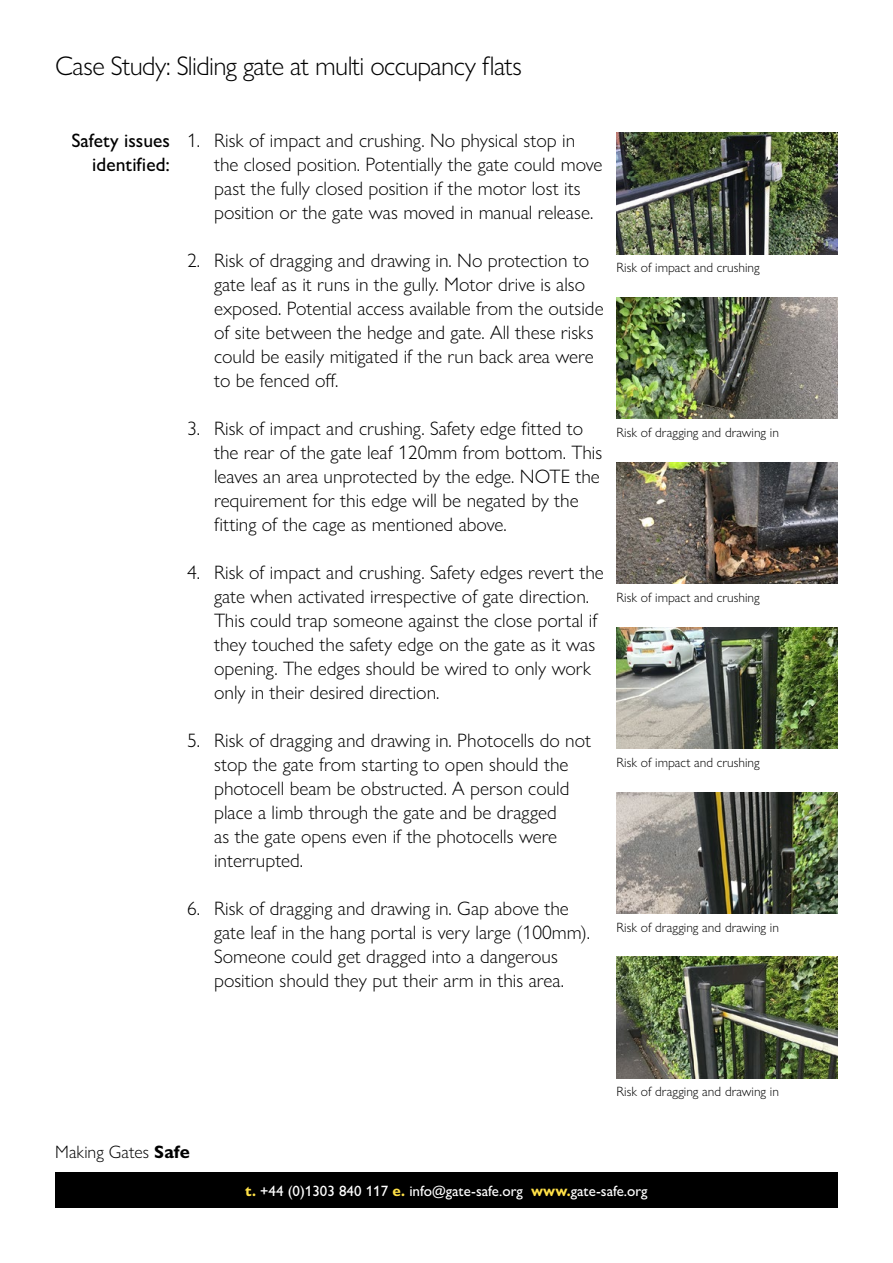
<style>
.page{position:relative;width:893px;height:1263px;background:#fff}
.page>*{position:absolute;margin:0;border:0;box-sizing:border-box;transform-origin:0 0}
.t1{font:300 27px "Gill Sans Nova";letter-spacing:-.025em;color:#000}
.t2{font:300 19.5px/24px "Gill Sans Nova";color:#000}
.t3{font:500 19.5px/24px "Gill Sans Nova";color:#000;text-align:right}
.t4{font:300 18px "Gill Sans Nova";color:#000}
.t5{font:500 15px "Gill Sans Nova";color:#fff}
.t6{font:300 13.5px "Gill Sans Nova";color:#000}
.s1{font-weight:700}
.s2{font-weight:700;color:#ffe147}
</style>
<div class="page">
<div style="left:55px;top:1172px;width:783px;height:36px;background:#000"></div>
<img style="left:617px;top:133px;width:221px;height:121px">
<img style="left:617px;top:298px;width:221px;height:121px">
<img style="left:617px;top:462px;width:221px;height:122px">
<img style="left:617px;top:627px;width:221px;height:121px">
<img style="left:617px;top:792px;width:221px;height:121px">
<img style="left:617px;top:957px;width:221px;height:121px">
<h1 class="t1" style="left:55px;top:49px;width:468px">Case Study: Sliding gate at multi occupancy flats</h1>
<p class="t3" style="left:71px;top:128px;width:100px">Safety issues identified:</p>
<p class="t2" style="left:214px;top:128px;width:390px;text-indent:-27px">1. Risk of impact and crushing. No physical stop in the closed position. Potentially the gate could move past the fully closed position if the motor lost its position or the gate was moved in manual release.</p>
<p class="t2" style="left:214px;top:248px;width:391px;text-indent:-27px">2. Risk of dragging and drawing in. No protection to gate leaf as it runs in the gully. Motor drive is also exposed. Potential access available from the outside of site between the hedge and gate. All these risks could be easily mitigated if the run back area were to be fenced off.</p>
<p class="t2" style="left:214px;top:416px;width:390px;text-indent:-27px">3. Risk of impact and crushing. Safety edge fitted to the rear of the gate leaf 120mm from bottom. This leaves an area unprotected by the edge. NOTE the requirement for this edge will be negated by the fitting of the cage as mentioned above.</p>
<p class="t2" style="left:214px;top:560px;width:391px;text-indent:-27px">4. Risk of impact and crushing. Safety edges revert the gate when activated irrespective of gate direction.<br>This could trap someone against the close portal if they touched the safety edge on the gate as it was opening. The edges should be wired to only work only in their desired direction.</p>
<p class="t2" style="left:214px;top:728px;width:378px;text-indent:-27px">5. Risk of dragging and drawing in. Photocells do not stop the gate from starting to open should the photocell beam be obstructed. A person could place a limb through the gate and be dragged<br>as the gate opens even if the photocells were interrupted.</p>
<p class="t2" style="left:214px;top:896px;width:377px;text-indent:-27px">6. Risk of dragging and drawing in. Gap above the gate leaf in the hang portal is very large (100mm).<br>Someone could get dragged into a dangerous position should they put their arm in this area.</p>
<p class="t6" style="left:617px;top:260px;width:145px">Risk of impact and crushing</p>
<p class="t6" style="left:617px;top:424px;width:164px">Risk of dragging and drawing in</p>
<p class="t6" style="left:617px;top:589px;width:145px">Risk of impact and crushing</p>
<p class="t6" style="left:617px;top:754px;width:145px">Risk of impact and crushing</p>
<p class="t6" style="left:617px;top:919px;width:164px">Risk of dragging and drawing in</p>
<p class="t4" style="left:55px;top:1141px;width:136px">Making Gates <span class="s1">Safe</span></p>
<p class="t6" style="left:617px;top:1083px;width:164px">Risk of dragging and drawing in</p>
<p class="t5" style="left:245px;top:1182px;width:404px"><span class="s2">t.</span> +44 (0)1303 840 117 <span class="s2">e.</span> info@gate-safe.org <span class="s2">www.</span>gate-safe.org</p>
</div>
